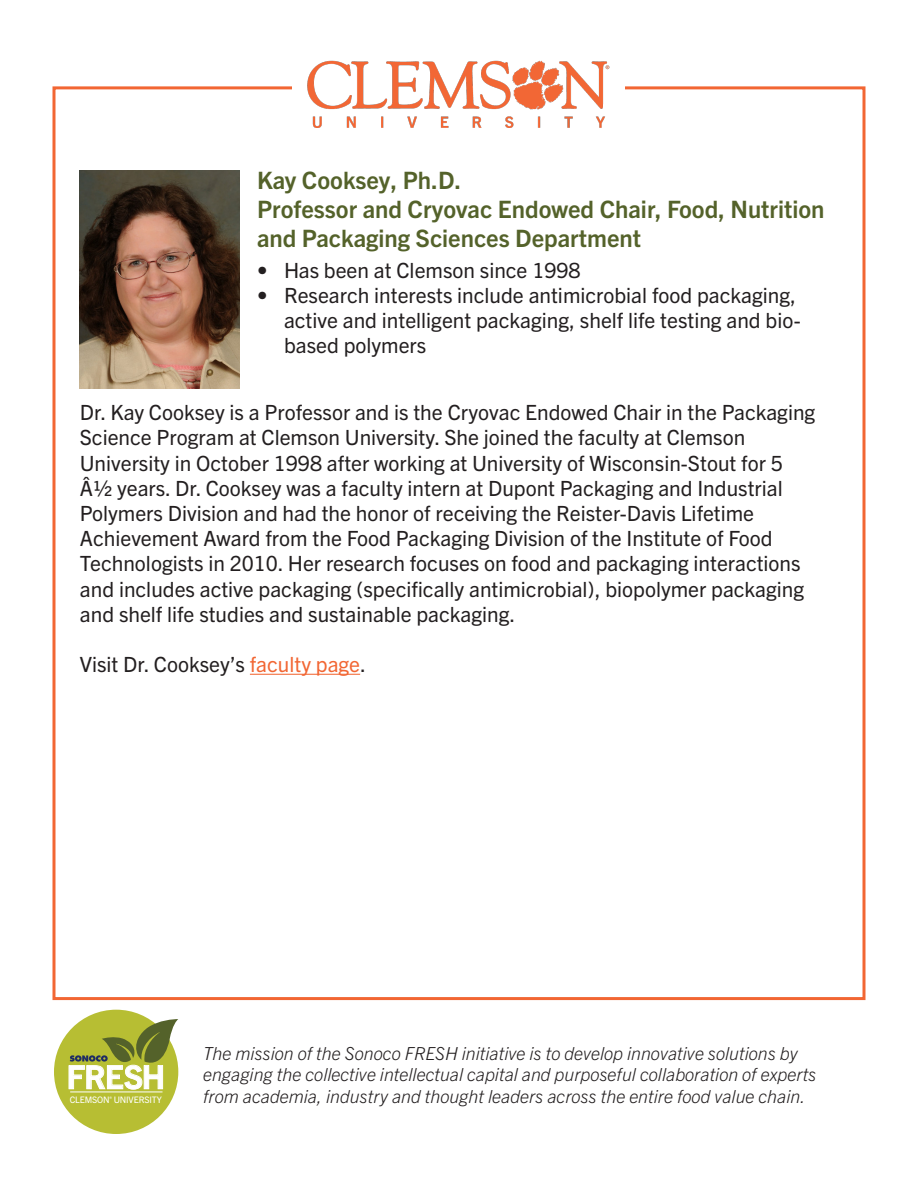
<style>
.page{position:relative;width:918px;height:1188px;background:#fff}
.page>*{position:absolute;margin:0;border:0;box-sizing:border-box;transform-origin:0 0}
.t1{font:700 32.25px "Trade Gothic Next LT Pro";letter-spacing:-.02em;color:#fff}
.t2{font:700 24px/28.8px "Trade Gothic Next LT Pro";color:#54622a}
.t3{font:21px/25.2px "Trade Gothic Next LT Pro";color:#231f20}
.t4{font:italic 300 18px/21.6px "Trade Gothic Next LT Pro";color:#231f20}
.t5{font:9px "Trade Gothic Next LT Pro";letter-spacing:-.02em;color:#fff}
.s1{color:#f26633}
</style>
<div class="page">
<hr style="left:250px;top:674px;width:110px;height:1px;background:#f26633">
<img style="left:307px;top:60px;width:303px;height:68px">
<img style="left:80px;top:171px;width:160px;height:217px">
<div style="left:54px;top:1010px;width:124px;height:124px;background:#b7be33;border-radius:50%"></div>
<hr style="left:70px;top:1092px;width:93px;height:1px;background:#fff">
<svg style="left:69px;top:1019px;width:109px;height:71px"></svg>
<p class="t2" style="left:257px;top:164px;width:206px">Kay Cooksey, Ph.D.</p>
<p class="t2" style="left:257px;top:193px;width:569px">Professor and Cryovac Endowed Chair, Food, Nutrition and Packaging Sciences Department</p>
<p class="t3" style="left:257px;top:256px;width:325px">• Has been at Clemson since 1998</p>
<p class="t3" style="left:284px;top:281px;width:518px;text-indent:-27px">• Research interests include antimicrobial food packaging, active and intelligent packaging, shelf life testing and bio&shy;based polymers</p>
<p class="t3" style="left:80px;top:399px;width:737px">Dr. Kay Cooksey is a Professor and is the Cryovac Endowed Chair in the Packaging Science Program at Clemson University. She joined the faculty at Clemson University in October 1998 after working at University of Wisconsin-Stout for 5<br>Â½ years. Dr. Cooksey was a faculty intern at Dupont Packaging and Industrial Polymers Division and had the honor of receiving the Reister-Davis Lifetime Achievement Award from the Food Packaging Division of the Institute of Food Technologists in 2010. Her research focuses on food and packaging interactions and includes active packaging (specifically antimicrobial), biopolymer packaging and shelf life studies and sustainable packaging.</p>
<p class="t3" style="left:80px;top:651px;width:288px">Visit Dr. Cooksey’s <span class="s1">faculty page</span>.</p>
<p class="t1" style="left:67px;top:1055px;width:100px">FRESH</p>
<p class="t5" style="left:70px;top:1093px;width:94px">CLEMSON<sup>®</sup> UNIVERSITY</p>
<p class="t4" style="left:203px;top:1041px;width:615px">The mission of the Sonoco FRESH initiative is to develop innovative solutions by engaging the collective intellectual capital and purposeful collaboration of experts from academia, industry and thought leaders across the entire food value chain.</p>
</div>
